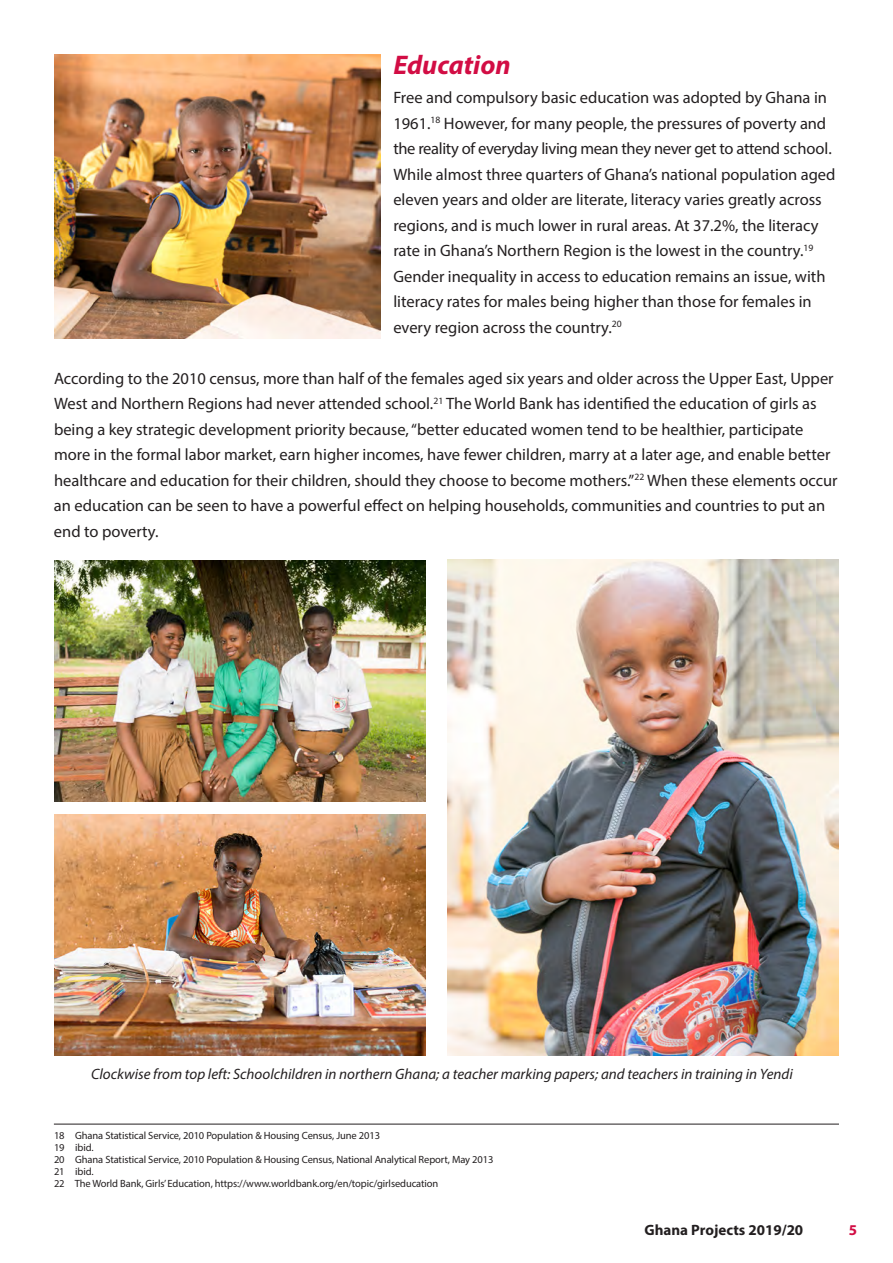
<style>
.page{position:relative;width:893px;height:1263px;background:#fff}
.page>*{position:absolute;margin:0;border:0;box-sizing:border-box;transform-origin:0 0}
.t1{font:italic 700 27px "Myriad Pro";color:#d20d44}
.t2{font:16.5px/25.5px "Myriad Pro";color:#231f20}
.t3{font:italic 15px "Myriad Pro";color:#231f20}
.t4{font:700 15px "Myriad Pro";color:#231f20}
.t5{font:700 15px "Myriad Pro";color:#d20d44}
.t6{font:10.5px "Myriad Pro";letter-spacing:-.01em;color:#231f20}
</style>
<div class="page">
<img style="left:54px;top:54px;width:327px;height:284px">
<img style="left:54px;top:560px;width:371px;height:241px">
<img style="left:54px;top:814px;width:371px;height:242px">
<img style="left:447px;top:560px;width:392px;height:496px">
<hr style="left:54px;top:1124px;width:785px;height:1px;background:#231f20">
<p class="t1" style="left:393px;top:48px;width:119px">Education</p>
<p class="t2" style="left:393px;top:85px;width:444px">Free and compulsory basic education was adopted by Ghana in 1961.<sup>18</sup> However, for many people, the pressures of poverty and the reality of everyday living mean they never get to attend school.<br>While almost three quarters of Ghana’s national population aged eleven years and older are literate, literacy varies greatly across regions, and is much lower in rural areas. At 37.2%, the literacy rate in Ghana’s Northern Region is the lowest in the country.<sup>19</sup></p>
<p class="t2" style="left:393px;top:263px;width:434px">Gender inequality in access to education remains an issue, with literacy rates for males being higher than those for females in every region across the country.<sup>20</sup></p>
<p class="t2" style="left:54px;top:365px;width:785px">According to the 2010 census, more than half of the females aged six years and older across the Upper East, Upper West and Northern Regions had never attended school.<sup>21</sup> The World Bank has identified the education of girls as being a key strategic development priority because, “better educated women tend to be healthier, participate more in the formal labor market, earn higher incomes, have fewer children, marry at a later age, and enable better healthcare and education for their children, should they choose to become mothers.”<sup>22</sup> When these elements occur an education can be seen to have a powerful effect on helping households, communities and countries to put an end to poverty.</p>
<p class="t3" style="left:91px;top:1064px;width:703px">Clockwise from top left: Schoolchildren in northern Ghana; a teacher marking papers; and teachers in training in Yendi</p>
<p class="t6" style="left:54px;top:1129px;width:328px">18 Ghana Statistical Service, 2010 Population &amp; Housing Census, June 2013</p>
<p class="t6" style="left:54px;top:1141px;width:41px">19 ibid.</p>
<p class="t6" style="left:54px;top:1153px;width:441px">20 Ghana Statistical Service, 2010 Population &amp; Housing Census, National Analytical Report, May 2013</p>
<p class="t6" style="left:54px;top:1165px;width:41px">21 ibid.</p>
<p class="t6" style="left:54px;top:1177px;width:386px">22 The World Bank, Girls’ Education, https://www.worldbank.org/en/topic/girlseducation</p>
<p class="t4" style="left:644px;top:1220px;width:160px">Ghana Projects 2019/20</p>
<p class="t5" style="left:849px;top:1220px;width:10px">5</p>
</div>
